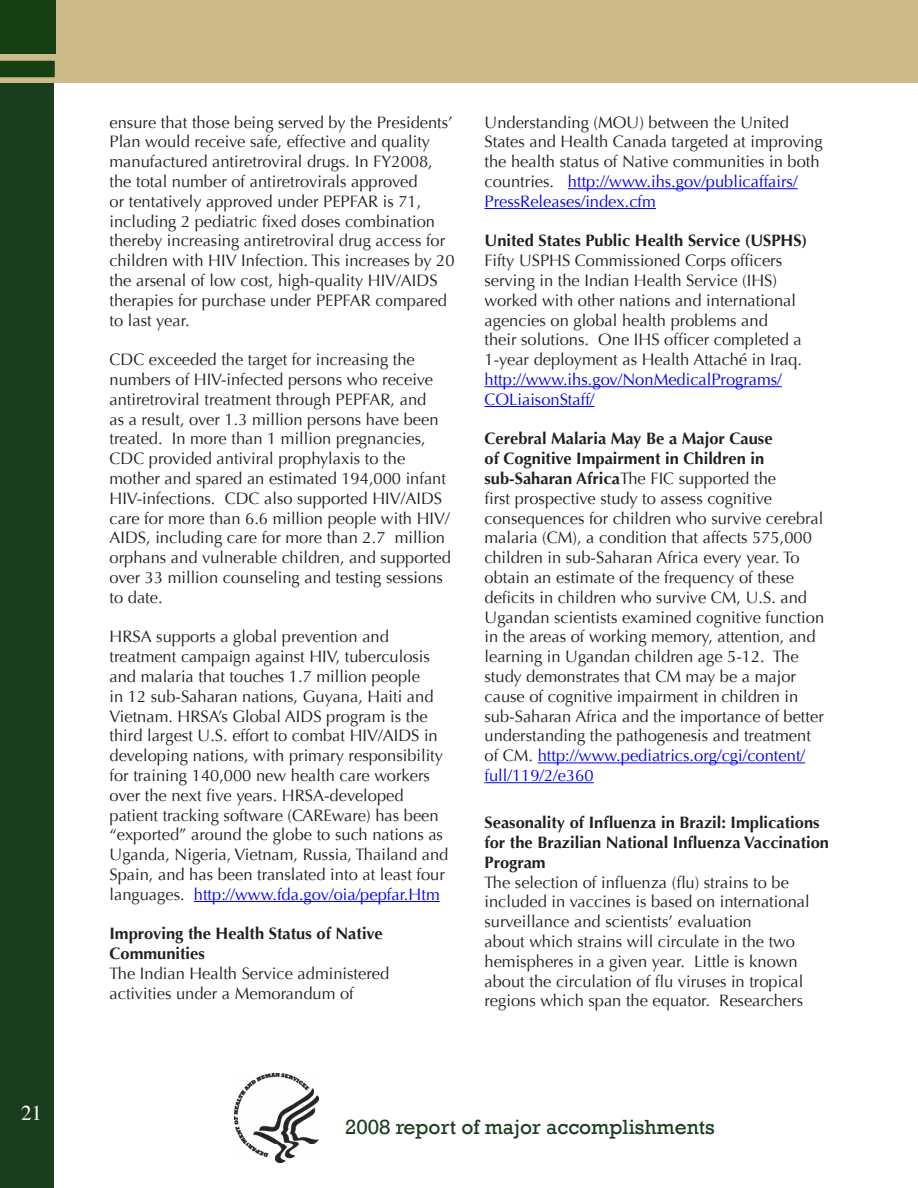
<style>
.page{position:relative;width:918px;height:1188px;background:#fff}
.page>*{position:absolute;margin:0;border:0;box-sizing:border-box;transform-origin:0 0}
.t1{font:21px "Rockwell";color:#193d1d}
.t2{font:21px "Times";color:#fff}
.Accomplishments_Titl{font:16.5px/19.8px "Optima";color:#231f20}
.Normal__Web{font:16.5px/19.8px "Optima";color:#231f20}
.Accomplishments_Titl-2{font:700 16.5px "Optima";color:#231f20}
.s1{color:#00f}
.s2{font-weight:700}
</style>
<div class="page">
<img style="left:234px;top:1073px;width:84px;height:89px">
<div style="left:0;top:0;width:918px;height:83px;background:#cb8"></div>
<div style="left:0;top:0;width:56px;height:54px;background:#173f14"></div>
<div style="left:0;top:83px;width:54px;height:1105px;background:#193d1d"></div>
<svg style="left:0;top:61px;width:55px;height:16px"></svg>
<hr style="left:194px;top:901px;width:246px;height:1px;background:#00f">
<hr style="left:568px;top:188px;width:230px;height:1px;background:#00f">
<hr style="left:484px;top:208px;width:172px;height:1px;background:#00f">
<hr style="left:484px;top:386px;width:298px;height:1px;background:#00f">
<hr style="left:484px;top:406px;width:111px;height:1px;background:#00f">
<hr style="left:538px;top:763px;width:267px;height:1px;background:#00f">
<hr style="left:484px;top:782px;width:110px;height:1px;background:#00f">
<p class="t2" style="left:21px;top:1093px;width:22px">21</p>
<p class="Accomplishments_Titl" style="left:110px;top:112px;width:347px">ensure that those being served by the Presidents’ Plan would receive safe, effective and quality manufactured antiretroviral drugs. In FY2008, the total number of antiretrovirals approved<br>or tentatively approved under PEPFAR is 71, including 2 pediatric fixed doses combination thereby increasing antiretroviral drug access for children with HIV Infection. This increases by 20 the arsenal of low cost, high-quality HIV/AIDS therapies for purchase under PEPFAR compared to last year.</p>
<p class="Accomplishments_Titl" style="left:110px;top:350px;width:343px">CDC exceeded the target for increasing the numbers of HIV-infected persons who receive antiretroviral treatment through PEPFAR, and<br>as a result, over 1.3 million persons have been treated. In more than 1 million pregnancies, CDC provided antiviral prophylaxis to the mother and spared an estimated 194,000 infant HIV-infections. CDC also supported HIV/AIDS care for more than 6.6 million people with HIV/ AIDS, including care for more than 2.7 million orphans and vulnerable children, and supported over 33 million counseling and testing sessions to date.</p>
<p class="Accomplishments_Titl" style="left:110px;top:627px;width:340px">HRSA supports a global prevention and treatment campaign against HIV, tuberculosis and malaria that touches 1.7 million people<br>in 12 sub-Saharan nations, Guyana, Haiti and Vietnam. HRSA’s Global AIDS program is the third largest U.S. effort to combat HIV/AIDS in developing nations, with primary responsibility for training 140,000 new health care workers over the next five years. HRSA-developed patient tracking software (CAREware) has been “exported” around the globe to such nations as Uganda, Nigeria, Vietnam, Russia, Thailand and Spain, and has been translated into at least four languages. <span class="s1">http://www.fda.gov/oia/pepfar.Htm</span></p>
<p class="Accomplishments_Titl" style="left:110px;top:924px;width:281px"><span class="s2">Improving the Health Status of Native<br>Communities<br></span>The Indian Health Service administered activities under a Memorandum of</p>
<p class="Accomplishments_Titl" style="left:484px;top:112px;width:340px">Understanding (MOU) between the United States and Health Canada targeted at improving the health status of Native communities in both countries. <span class="s1">http://www.ihs.gov/publicaffairs/ PressReleases/index.cfm</span></p>
<p class="Accomplishments_Titl-2" style="left:484px;top:231px;width:324px">United States Public Health Service (USPHS)</p>
<p class="Accomplishments_Titl" style="left:484px;top:251px;width:319px">Fifty USPHS Commissioned Corps officers serving in the Indian Health Service (IHS) worked with other nations and international agencies on global health problems and their solutions. One IHS officer completed a 1-year deployment as Health Attaché in Iraq. <span class="s1">http://www.ihs.gov/NonMedicalPrograms/ COLiaisonStaff/</span></p>
<p class="Accomplishments_Titl" style="left:484px;top:429px;width:341px"><span class="s2">Cerebral Malaria May Be a Major Cause<br>of Cognitive Impairment in Children in sub-Saharan Africa</span>The FIC supported the<br>first prospective study to assess cognitive consequences for children who survive cerebral malaria (CM), a condition that affects 575,000 children in sub-Saharan Africa every year. To obtain an estimate of the frequency of these deficits in children who survive CM, U.S. and Ugandan scientists examined cognitive function in the areas of working memory, attention, and learning in Ugandan children age 5-12. The study demonstrates that CM may be a major cause of cognitive impairment in children in sub-Saharan Africa and the importance of better understanding the pathogenesis and treatment of CM. <span class="s1">http://www.pediatrics.org/cgi/content/ full/119/2/e360</span></p>
<p class="Normal__Web" style="left:484px;top:813px;width:346px"><span class="s2">Seasonality of Influenza in Brazil: Implications for the Brazilian National Influenza Vaccination Program<br></span>The selection of influenza (flu) strains to be included in vaccines is based on international surveillance and scientists’ evaluation<br>about which strains will circulate in the two hemispheres in a given year. Little is known about the circulation of flu viruses in tropical regions which span the equator. Researchers</p>
<p class="t1" style="left:345px;top:1114px;width:371px">2008 report of major accomplishments</p>
</div>
